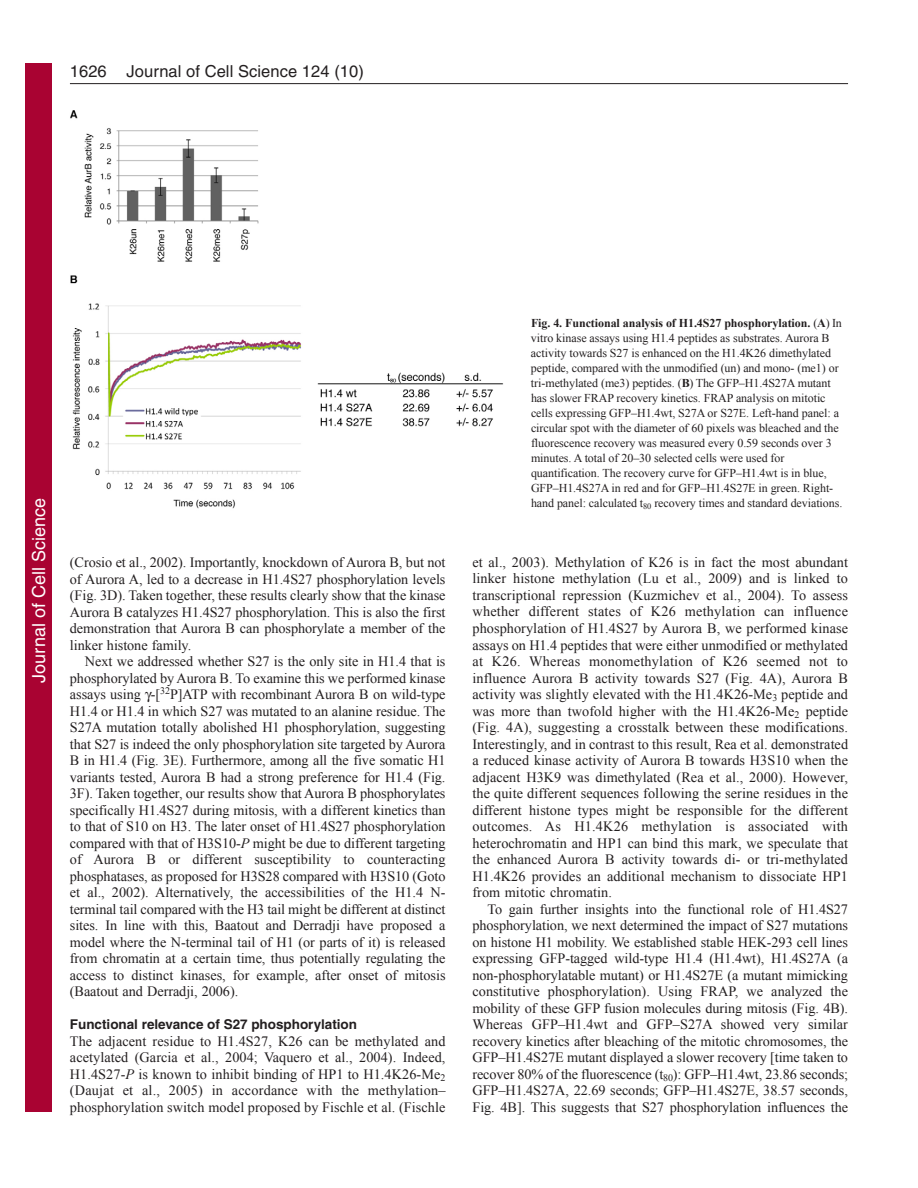
<style>
.page{position:relative;width:918px;height:1188px;background:#fff}
.page>*{position:absolute;margin:0;border:0;box-sizing:border-box;transform-origin:0 0}
.t1{font:18px "Helvetica";color:#fff}
.t2{font:16.5px "Helvetica";letter-spacing:.005em;color:#231f20}
.t3{font:14.25px/16.5px "Times New Roman";color:#231f20;text-align:justify}
.t4{font:700 13.5px "Helvetica";color:#231f20}
.t5{font:12px/15px "Times New Roman";letter-spacing:-.005em;color:#231f20}
.s1{font-style:italic}
.s2{font-weight:700}
</style>
<div class="page">
<hr style="left:70px;top:83px;width:778px;height:1px;background:#231f20">
<img style="left:70px;top:110px;width:433px;height:399px">
<div style="left:26px;top:64px;width:26px;height:1048px;background:#a90332"></div>
<p class="t2" style="left:70px;top:65px;width:295px">1626 Journal of Cell Science 124 (10)</p>
<p class="t1" style="left:28px;top:683px;width:186px;rotate:-90deg">Journal of Cell Science</p>
<p class="t3" style="left:70px;top:554px;width:377px">(Crosio et al., 2002). Importantly, knockdown of Aurora B, but not of Aurora A, led to a decrease in H1.4S27 phosphorylation levels (Fig. 3D). Taken together, these results clearly show that the kinase Aurora B catalyzes H1.4S27 phosphorylation. This is also the first demonstration that Aurora B can phosphorylate a member of the linker histone family.</p>
<p class="t3" style="left:70px;top:653px;width:377px;text-indent:15px">Next we addressed whether S27 is the only site in H1.4 that is phosphorylated by Aurora B. To examine this we performed kinase assays using -[<sup>32</sup>P]ATP with recombinant Aurora B on wild-type H1.4 or H1.4 in which S27 was mutated to an alanine residue. The S27A mutation totally abolished H1 phosphorylation, suggesting that S27 is indeed the only phosphorylation site targeted by Aurora B in H1.4 (Fig. 3E). Furthermore, among all the five somatic H1 variants tested, Aurora B had a strong preference for H1.4 (Fig.<br>3F). Taken together, our results show that Aurora B phosphorylates specifically H1.4S27 during mitosis, with a different kinetics than to that of S10 on H3. The later onset of H1.4S27 phosphorylation compared with that of H3S10-<span class="s1">P</span> might be due to different targeting of Aurora B or different susceptibility to counteracting phosphatases, as proposed for H3S28 compared with H3S10 (Goto et al., 2002). Alternatively, the accessibilities of the H1.4 N&shy;terminal tail compared with the H3 tail might be different at distinct sites. In line with this, Baatout and Derradji have proposed a model where the N-terminal tail of H1 (or parts of it) is released from chromatin at a certain time, thus potentially regulating the access to distinct kinases, for example, after onset of mitosis (Baatout and Derradji, 2006).</p>
<p class="t4" style="left:70px;top:1019px;width:289px">Functional relevance of S27 phosphorylation</p>
<p class="t3" style="left:70px;top:1032px;width:377px">The adjacent residue to H1.4S27, K26 can be methylated and acetylated (Garcia et al., 2004; Vaquero et al., 2004). Indeed, H1.4S27-<span class="s1">P</span> is known to inhibit binding of HP1 to H1.4K26-Me<sub>2 </sub>(Daujat et al., 2005) in accordance with the methylation– phosphorylation switch model proposed by Fischle et al. (Fischle</p>
<p class="t5" style="left:531px;top:316px;width:313px"><span class="s2">Fig. 4. Functional analysis of H1.4S27 phosphorylation.</span> (<span class="s2">A</span>) In vitro kinase assays using H1.4 peptides as substrates. Aurora B activity towards S27 is enhanced on the H1.4K26 dimethylated peptide, compared with the unmodified (un) and mono- (me1) or tri-methylated (me3) peptides. (<span class="s2">B</span>) The GFP–H1.4S27A mutant has slower FRAP recovery kinetics. FRAP analysis on mitotic cells expressing GFP–H1.4wt, S27A or S27E. Left-hand panel: a circular spot with the diameter of 60 pixels was bleached and the fluorescence recovery was measured every 0.59 seconds over 3 minutes. A total of 20–30 selected cells were used for quantification. The recovery curve for GFP–H1.4wt is in blue, GFP–H1.4S27A in red and for GFP–H1.4S27E in green. Right&shy;hand panel: calculated t<sub>80</sub> recovery times and standard deviations.</p>
<p class="t3" style="left:472px;top:554px;width:377px">et al., 2003). Methylation of K26 is in fact the most abundant linker histone methylation (Lu et al., 2009) and is linked to transcriptional repression (Kuzmichev et al., 2004). To assess whether different states of K26 methylation can influence phosphorylation of H1.4S27 by Aurora B, we performed kinase assays on H1.4 peptides that were either unmodified or methylated at K26. Whereas monomethylation of K26 seemed not to influence Aurora B activity towards S27 (Fig. 4A), Aurora B activity was slightly elevated with the H1.4K26-Me<sub>3</sub> peptide and was more than twofold higher with the H1.4K26-Me<sub>2</sub> peptide (Fig. 4A), suggesting a crosstalk between these modifications.<br>Interestingly, and in contrast to this result, Rea et al. demonstrated a reduced kinase activity of Aurora B towards H3S10 when the adjacent H3K9 was dimethylated (Rea et al., 2000). However, the quite different sequences following the serine residues in the different histone types might be responsible for the different outcomes. As H1.4K26 methylation is associated with heterochromatin and HP1 can bind this mark, we speculate that the enhanced Aurora B activity towards di- or tri-methylated H1.4K26 provides an additional mechanism to dissociate HP1 from mitotic chromatin.</p>
<p class="t3" style="left:473px;top:900px;width:377px;text-indent:15px">To gain further insights into the functional role of H1.4S27 phosphorylation, we next determined the impact of S27 mutations on histone H1 mobility. We established stable HEK-293 cell lines expressing GFP-tagged wild-type H1.4 (H1.4wt), H1.4S27A (a non-phosphorylatable mutant) or H1.4S27E (a mutant mimicking constitutive phosphorylation). Using FRAP, we analyzed the mobility of these GFP fusion molecules during mitosis (Fig. 4B).<br>Whereas GFP–H1.4wt and GFP–S27A showed very similar recovery kinetics after bleaching of the mitotic chromosomes, the GFP–H1.4S27E mutant displayed a slower recovery [time taken to recover 80% of the fluorescence (t<sub>80</sub>): GFP–H1.4wt, 23.86 seconds; GFP–H1.4S27A, 22.69 seconds; GFP–H1.4S27E, 38.57 seconds, Fig. 4B]. This suggests that S27 phosphorylation influences the</p>
</div>
